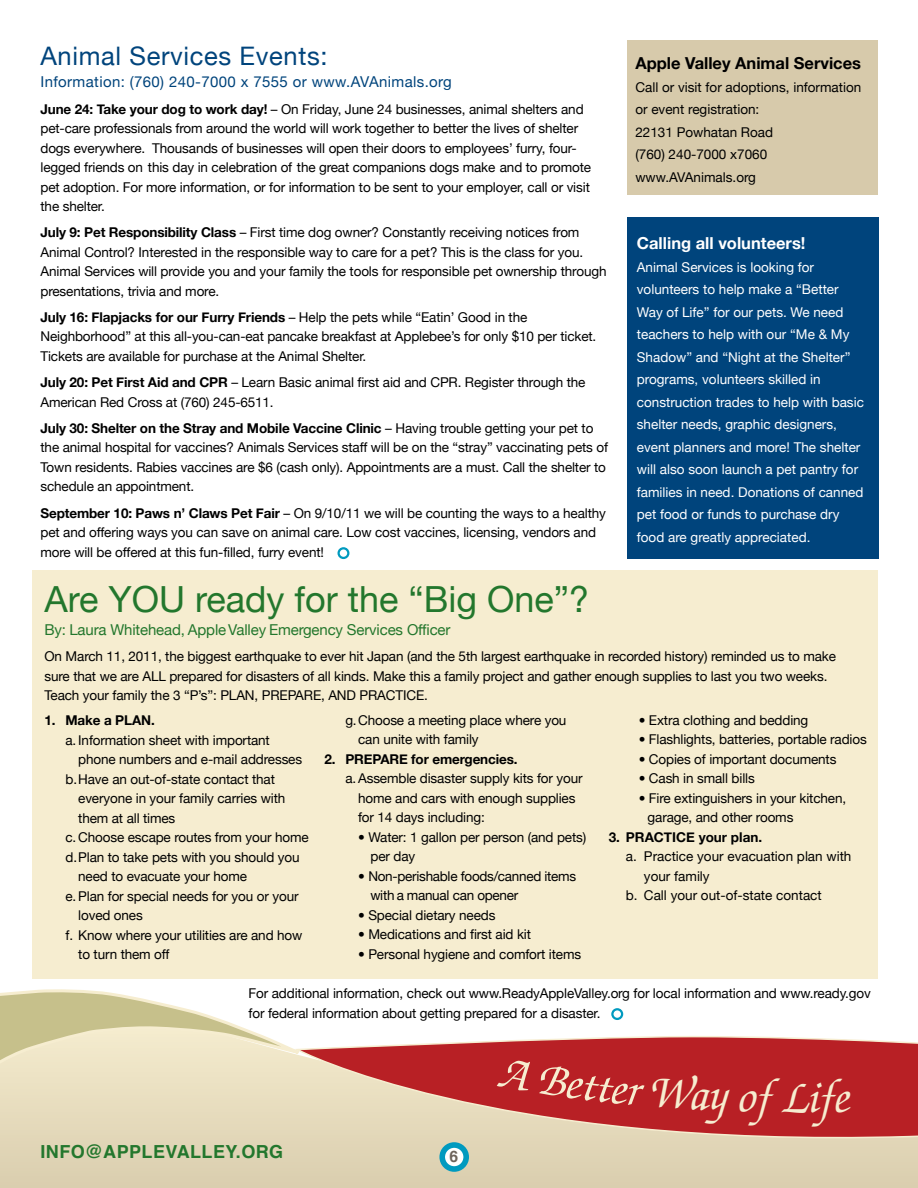
<style>
.page{position:relative;width:918px;height:1188px;background:#fff}
.page>*{position:absolute;margin:0;border:0;box-sizing:border-box;transform-origin:0 0}
.t1{font:italic 500 46.5px "Zapf Chancery";color:#f6edd0}
.t2{font:36px "Helvetica Neue";color:#23772d}
.t3{font:25.5px "Helvetica Neue";letter-spacing:.025em;color:#00447c}
.t4{font:700 18px "Helvetica";letter-spacing:.025em;color:#23772d}
.t5{font:700 16.5px "Helvetica Neue";color:#000}
.t6{font:700 16.5px "Helvetica Neue";color:#fff}
.t7{font:700 15.75px "Helvetica";color:#6d635b}
.t8{font:15px "Helvetica Neue";letter-spacing:-.01em;color:#23772d}
.t9{font:15px "Helvetica Neue";letter-spacing:.025em;color:#00447c}
.t10{font:13.5px/19.5px "Helvetica Neue";letter-spacing:-.01em;color:#000}
.t11{font:13.5px/22.5px "Helvetica Neue";color:#fff}
.t12{font:700 13.5px "Helvetica Neue";letter-spacing:-.01em;color:#000}
.s1{font-weight:700}
</style>
<div class="page">
<div style="left:32px;top:570px;width:846px;height:409px;background:#f6edd0"></div>
<div style="left:627px;top:217px;width:251px;height:342px;background:#00447c"></div>
<div style="left:627px;top:40px;width:251px;height:155px;background:#d7caab"></div>
<svg style="left:0;top:1079px;width:881px;height:109px;background:#e0d5b6"></svg>
<svg style="left:0;top:989px;width:296px;height:90px"></svg>
<svg style="left:296px;top:1036px;width:622px;height:113px;background:#cf7b70"></svg>
<div style="left:442px;top:1145px;width:24px;height:24px;background:#fff;border-radius:50%"></div>
<div style="left:439px;top:1142px;width:30px;height:30px;border:6px solid #009abf;border-radius:50%"></div>
<div style="left:338px;top:547px;width:11px;height:12px;border:2px solid #009abf;border-radius:50%"></div>
<div style="left:611px;top:1008px;width:12px;height:12px;border:2px solid #009abf;border-radius:50%"></div>
<svg style="left:881px;top:1077px;width:37px;height:111px;background:#ca7367"></svg>
<div style="left:497px;top:1056px;width:148px;height:50px;background:#b82025"></div>
<div style="left:652px;top:1073px;width:158px;height:53px;background:#b82025"></div>
<svg style="left:836px;top:1091px;width:14px;height:21px"></svg>
<h3 class="t3" style="left:40px;top:41px;width:289px">Animal Services Events:</h3>
<p class="t9" style="left:40px;top:73px;width:413px">Information: (760) 240-7000 x 7555 or www.AVAnimals.org</p>
<p class="t10" style="left:40px;top:99px;width:552px"><span class="s1">June 24: Take your dog to work day!</span> – On Friday, June 24 businesses, animal shelters and pet-care professionals from around the world will work together to better the lives of shelter dogs everywhere. Thousands of businesses will open their doors to employees’ furry, four&shy;legged friends on this day in celebration of the great companions dogs make and to promote pet adoption. For more information, or for information to be sent to your employer, call or visit the shelter.</p>
<p class="t10" style="left:41px;top:223px;width:568px"><span class="s1">July 9: Pet Responsibility Class</span> – First time dog owner? Constantly receiving notices from Animal Control? Interested in the responsible way to care for a pet? This is the class for you.<br>Animal Services will provide you and your family the tools for responsible pet ownership through presentations, trivia and more.</p>
<p class="t10" style="left:41px;top:307px;width:557px"><span class="s1">July 16: Flapjacks for our Furry Friends</span> – Help the pets while “Eatin’ Good in the<br>Neighborhood” at this all-you-can-eat pancake breakfast at Applebee’s for only $10 per ticket.<br>Tickets are available for purchase at the Animal Shelter.</p>
<p class="t10" style="left:41px;top:372px;width:546px"><span class="s1">July 20: Pet First Aid and CPR</span> – Learn Basic animal first aid and CPR. Register through the<br>American Red Cross at (760) 245-6511.</p>
<p class="t10" style="left:41px;top:418px;width:569px"><span class="s1">July 30: Shelter on the Stray and Mobile Vaccine Clinic</span> – Having trouble getting your pet to the animal hospital for vaccines? Animals Services staff will be on the “stray” vaccinating pets of Town residents. Rabies vaccines are $6 (cash only). Appointments are a must. Call the shelter to schedule an appointment.</p>
<p class="t10" style="left:41px;top:503px;width:567px"><span class="s1">September 10: Paws n’ Claws Pet Fair</span> – On 9/10/11 we will be counting the ways to a healthy pet and offering ways you can save on animal care. Low cost vaccines, licensing, vendors and more will be offered at this fun-filled, furry event!</p>
<p class="t5" style="left:635px;top:53px;width:227px">Apple Valley Animal Services</p>
<p class="t10" style="left:635px;top:75px;width:228px;line-height:22.5px">Call or visit for adoptions, information or event registration:<br>22131 Powhatan Road<br>(760) 240-7000 x7060 www.AVAnimals.org</p>
<p class="t6" style="left:637px;top:233px;width:170px">Calling all volunteers!</p>
<p class="t11" style="left:637px;top:255px;width:229px">Animal Services is looking for volunteers to help make a “Better Way of Life” for our pets. We need teachers to help with our “Me &amp; My Shadow” and “Night at the Shelter” programs, volunteers skilled in construction trades to help with basic shelter needs, graphic designers, event planners and more! The shelter will also soon launch a pet pantry for families in need. Donations of canned pet food or funds to purchase dry food are greatly appreciated.</p>
<h2 class="t2" style="left:45px;top:578px;width:546px">Are YOU ready for the “Big One”?</h2>
<p class="t8" style="left:45px;top:621px;width:408px">By: Laura Whitehead, AppleValley Emergency Services Officer</p>
<p class="t10" style="left:45px;top:646px;width:793px">On March 11, 2011, the biggest earthquake to ever hit Japan (and the 5th largest earthquake in recorded history) reminded us to make sure that we are ALL prepared for disasters of all kinds. Make this a family project and gather enough supplies to last you two weeks.<br>Teach your family the 3 “P’s”: PLAN, PREPARE, AND PRACTICE.</p>
<p class="t12" style="left:45px;top:712px;width:112px">1. Make a PLAN.</p>
<p class="t10" style="left:66px;top:730px;width:206px">a. Information sheet with important</p>
<p class="t10" style="left:78px;top:749px;width:225px">phone numbers and e-mail addresses</p>
<p class="t10" style="left:66px;top:769px;width:211px">b. Have an out-of-state contact that</p>
<p class="t10" style="left:78px;top:788px;width:209px">everyone in your family carries with</p>
<p class="t10" style="left:78px;top:808px;width:99px">them at all times</p>
<p class="t10" style="left:66px;top:827px;width:245px">c.Choose escape routes from your home</p>
<p class="t10" style="left:66px;top:847px;width:236px">d. Plan to take pets with you should you</p>
<p class="t10" style="left:78px;top:866px;width:170px">need to evacuate your home</p>
<p class="t10" style="left:66px;top:886px;width:235px">e. Plan for special needs for you or your</p>
<p class="t10" style="left:78px;top:905px;width:66px">loved ones</p>
<p class="t10" style="left:66px;top:925px;width:238px">f. Know where your utilities are and how</p>
<p class="t10" style="left:78px;top:944px;width:93px">to turn them off</p>
<p class="t10" style="left:358px;top:710px;width:210px;text-indent:-13px">g.Choose a meeting place where you can unite with family</p>
<p class="t12" style="left:324px;top:751px;width:195px">2. PREPARE for emergencies.</p>
<p class="t10" style="left:358px;top:769px;width:226px;text-indent:-13px">a.Assemble disaster supply kits for your home and cars with enough supplies for 14 days including:</p>
<p class="t10" style="left:371px;top:827px;width:217px;text-indent:-12px">• Water: 1 gallon per person (and pets) per day</p>
<p class="t10" style="left:370px;top:866px;width:207px;text-indent:-12px">• Non-perishable foods/canned items with a manual can opener</p>
<p class="t10" style="left:358px;top:905px;width:139px">• Special dietary needs</p>
<p class="t10" style="left:358px;top:924px;width:174px">• Medications and first aid kit</p>
<p class="t10" style="left:358px;top:944px;width:225px">• Personal hygiene and comfort items</p>
<p class="t10" style="left:639px;top:710px;width:171px">• Extra clothing and bedding</p>
<p class="t10" style="left:639px;top:729px;width:230px">• Flashlights, batteries, portable radios</p>
<p class="t10" style="left:639px;top:749px;width:199px">• Copies of important documents</p>
<p class="t10" style="left:639px;top:768px;width:118px">• Cash in small bills</p>
<p class="t10" style="left:648px;top:788px;width:200px;text-indent:-9px">• Fire extinguishers in your kitchen, garage, and other rooms</p>
<p class="t12" style="left:609px;top:829px;width:155px">3. PRACTICE your plan.</p>
<p class="t10" style="left:626px;top:846px;width:227px">a. Practice your evacuation plan with</p>
<p class="t10" style="left:644px;top:866px;width:67px">your family</p>
<p class="t10" style="left:626px;top:885px;width:197px">b. Call your out-of-state contact</p>
<p class="t10" style="left:249px;top:983px;width:624px">For additional information, check out www.ReadyAppleValley.org for local information and www.ready.gov for federal information about getting prepared for a disaster.</p>
<h3 class="t4" style="left:40px;top:1138px;width:244px">infO@APPLEVALLEY.ORG</h3>
<p class="t7" style="left:449px;top:1144px;width:10px">6</p>
<h1 class="t1" style="left:806px;top:1073px;width:28px">if</h1>
</div>
